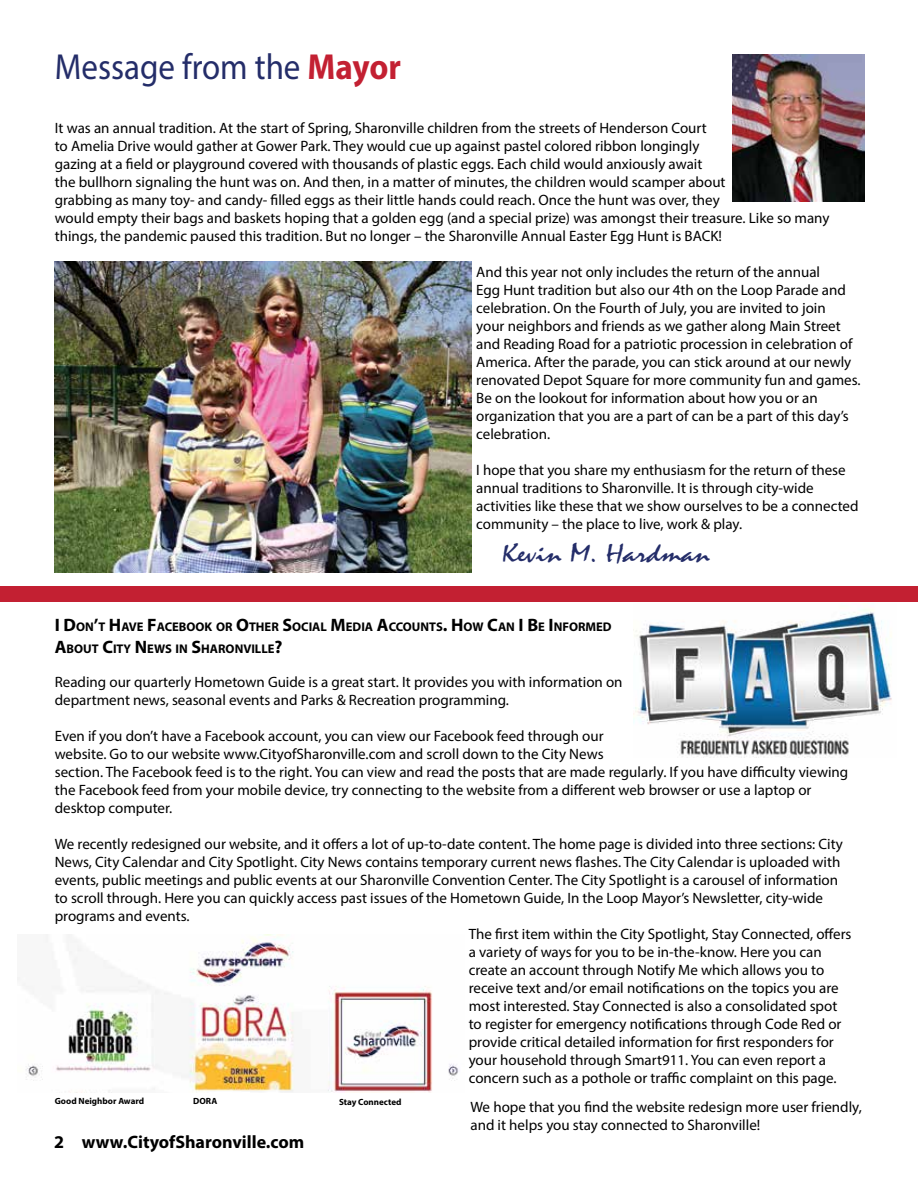
<style>
.page{position:relative;width:918px;height:1188px;background:#fff}
.page>*{position:absolute;margin:0;border:0;box-sizing:border-box;transform-origin:0 0}
.t1{font:36.3px "Myriad Pro";color:#242d69;scale:.91 1}
.t2{font:27px "Mistral";color:#242d69;scale:1.25 1}
.t3{font:700 18px "Myriad Pro";color:#000}
.t4{font:15px/18px "Myriad Pro";color:#000}
.t5{font:700 12.6px/21.6px "Myriad Pro";color:#000}
.t6{font:700 9px "Myriad Pro";color:#000}
.s1{font-weight:700;color:#c32032}
.s2{font-size:18px}
</style>
<div class="page">
<img style="left:633px;top:608px;width:259px;height:150px">
<div style="left:0;top:586px;width:918px;height:16px;background:#c32032"></div>
<img style="left:732px;top:54px;width:133px;height:147px">
<img style="left:54px;top:261px;width:418px;height:311px">
<img style="left:17px;top:934px;width:442px;height:159px">
<h1 class="t1" style="left:55px;top:44px;width:382px">Message from the <span class="s1">Mayor</span></h1>
<p class="t4" style="left:55px;top:118px;width:776px">It was an annual tradition. At the start of Spring, Sharonville children from the streets of Henderson Court<br>to Amelia Drive would gather at Gower Park. They would cue up against pastel colored ribbon longingly<br>gazing at a field or playground covered with thousands of plastic eggs. Each child would anxiously await<br>the bullhorn signaling the hunt was on. And then, in a matter of minutes, the children would scamper about<br>grabbing as many toy- and candy- filled eggs as their little hands could reach. Once the hunt was over, they<br>would empty their bags and baskets hoping that a golden egg (and a special prize) was amongst their treasure. Like so many things, the pandemic paused this tradition. But no longer – the Sharonville Annual Easter Egg Hunt is BACK!</p>
<p class="t4" style="left:476px;top:262px;width:386px">And this year not only includes the return of the annual<br>Egg Hunt tradition but also our 4th on the Loop Parade and celebration. On the Fourth of July, you are invited to join<br>your neighbors and friends as we gather along Main Street and Reading Road for a patriotic procession in celebration of America. After the parade, you can stick around at our newly renovated Depot Square for more community fun and games.<br>Be on the lookout for information about how you or an organization that you are a part of can be a part of this day’s celebration.</p>
<p class="t4" style="left:476px;top:460px;width:384px">I hope that you share my enthusiasm for the return of these annual traditions to Sharonville. It is through city-wide activities like these that we show ourselves to be a connected community – the place to live, work &amp; play.</p>
<h2 class="t2" style="left:502px;top:537px;width:168px">Kevin M. Hardman</h2>
<p class="t5" style="left:55px;top:616px;width:557px"><span class="s2">I D</span>ON<span class="s2">’</span>T <span class="s2">H</span>AVE <span class="s2">F</span>ACEBOOK OR <span class="s2">O</span>THER <span class="s2">S</span>OCIAL <span class="s2">M</span>EDIA <span class="s2">A</span>CCOUNTS<span class="s2">. H</span>OW <span class="s2">C</span>AN <span class="s2">I B</span>E <span class="s2">I</span>NFORMED<br><span class="s2">A</span>BOUT <span class="s2">C</span>ITY <span class="s2">N</span> EWS IN <span class="s2">S</span>HARONVILLE<span class="s2">?</span></p>
<p class="t4" style="left:55px;top:673px;width:569px">Reading our quarterly Hometown Guide is a great start. It provides you with information on department news, seasonal events and Parks &amp; Recreation programming.</p>
<p class="t4" style="left:55px;top:727px;width:795px">Even if you don’t have a Facebook account, you can view our Facebook feed through our<br>website. Go to our website www.CityofSharonville.com and scroll down to the City News<br>section. The Facebook feed is to the right. You can view and read the posts that are made regularly. If you have difficulty viewing the Facebook feed from your mobile device, try connecting to the website from a different web browser or use a laptop or desktop computer.</p>
<p class="t4" style="left:55px;top:835px;width:790px">We recently redesigned our website, and it offers a lot of up-to-date content. The home page is divided into three sections: City</p>
<p class="t4" style="left:55px;top:853px;width:787px">News, City Calendar and City Spotlight. City News contains temporary current news flashes. The City Calendar is uploaded with</p>
<p class="t4" style="left:55px;top:871px;width:785px">events, public meetings and public events at our Sharonville Convention Center. The City Spotlight is a carousel of information</p>
<p class="t4" style="left:55px;top:889px;width:770px">to scroll through. Here you can quickly access past issues of the Hometown Guide, In the Loop Mayor’s Newsletter, city-wide</p>
<p class="t4" style="left:55px;top:907px;width:136px">programs and events.</p>
<p class="t4" style="left:469px;top:925px;width:384px">The first item within the City Spotlight, Stay Connected, offers</p>
<p class="t4" style="left:469px;top:943px;width:355px">a variety of ways for you to be in-the-know. Here you can</p>
<p class="t4" style="left:469px;top:961px;width:357px">create an account through Notify Me which allows you to</p>
<p class="t4" style="left:469px;top:979px;width:372px">receive text and/or email notifications on the topics you are</p>
<p class="t4" style="left:469px;top:997px;width:370px">most interested. Stay Connected is also a consolidated spot</p>
<p class="t4" style="left:469px;top:1015px;width:374px">to register for emergency notifications through Code Red or</p>
<p class="t4" style="left:469px;top:1033px;width:367px">provide critical detailed information for first responders for</p>
<p class="t4" style="left:469px;top:1051px;width:359px">your household through Smart911. You can even report a</p>
<p class="t4" style="left:469px;top:1069px;width:369px">concern such as a pothole or traffic complaint on this page.</p>
<p class="t6" style="left:55px;top:1095px;width:91px">Good Neighbor Award</p>
<p class="t6" style="left:193px;top:1095px;width:26px">DORA</p>
<p class="t6" style="left:339px;top:1096px;width:64px">Stay Connected</p>
<p class="t3" style="left:54px;top:1130px;width:252px">2 www.CityofSharonville.com</p>
<p class="t4" style="left:470px;top:1098px;width:393px">We hope that you find the website redesign more user friendly, and it helps you stay connected to Sharonville!</p>
</div>
